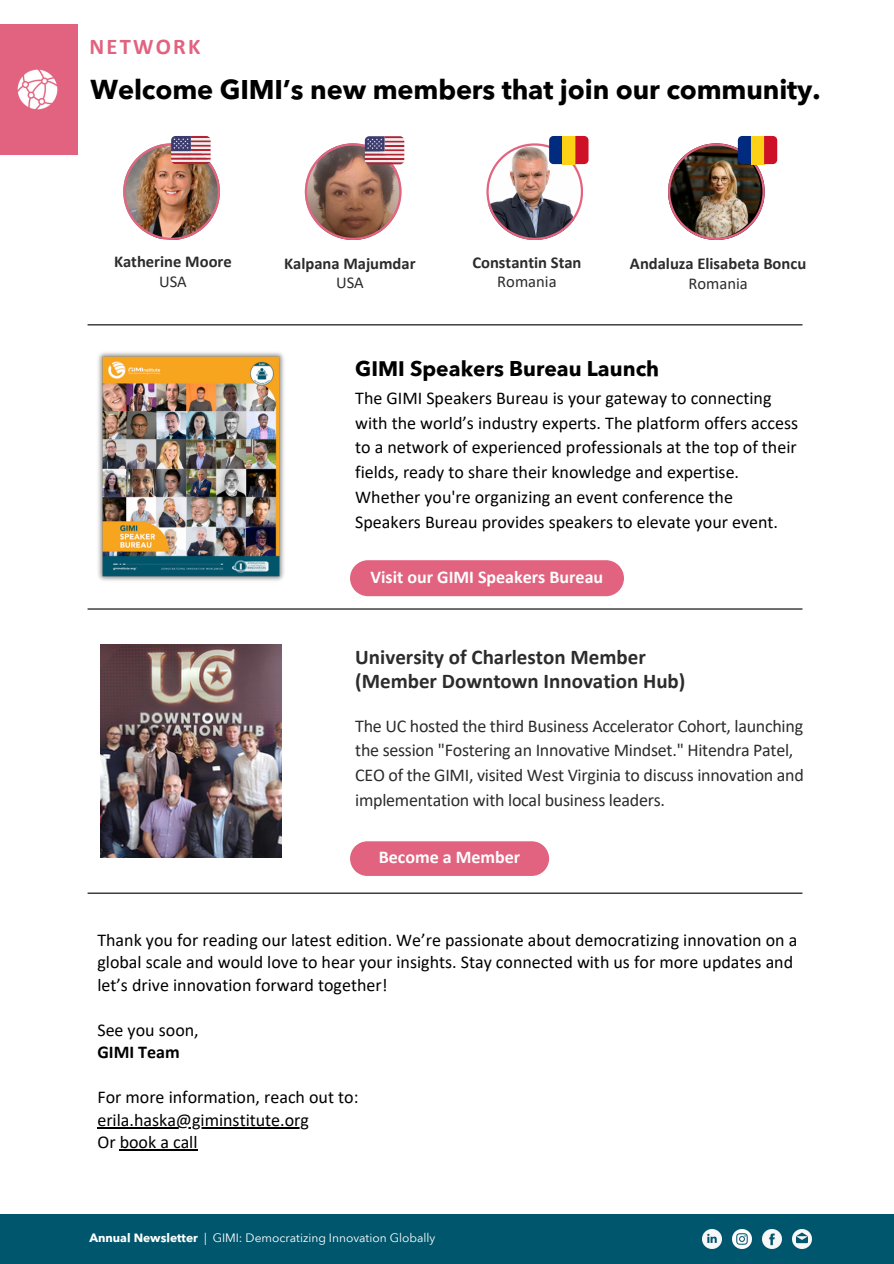
<style>
.page{position:relative;width:894px;height:1264px;background:#fff}
.page>*{position:absolute;margin:0;border:0;box-sizing:border-box;transform-origin:0 0}
.t1{font:700 27px "Avenir Next Arabic";letter-spacing:-.005em;color:#000}
.t2{font:700 22.5px "Calibri";letter-spacing:.1em;color:#e1637f}
.t3{font:700 21px/23.7px "Calibri";color:#2c2c2c}
.t4{font:700 21px "Avenir Next Arabic";color:#000}
.t5{font:18px/24.8px "Calibri";color:#000}
.t6{font:18px/24.8px "Calibri";letter-spacing:-.015em;color:#2c2c2c}
.t7{font:700 18px "Calibri";color:#fff}
.t8{font:700 16.65px "Calibri";color:#2c2c2c}
.t9{font:16.65px "Calibri";color:#2c2c2c}
.t10{font:700 16.5px "Calibri";color:#2c2c2c}
.t11{font:16.5px "Calibri";color:#2c2c2c}
.t12{font:12px "Avenir Next Arabic";color:#fff}
.s1{font-weight:700}
</style>
<div class="page">
<div style="left:0;top:1214px;width:893px;height:49px;background:#00566c"></div>
<img style="left:702px;top:1229px;width:19px;height:19px">
<img style="left:762px;top:1229px;width:19px;height:19px">
<img style="left:792px;top:1229px;width:19px;height:19px">
<img style="left:732px;top:1229px;width:19px;height:19px">
<div style="left:350px;top:560px;width:273px;height:36px;background:#e1637f;border-radius:18px"></div>
<hr style="left:87px;top:608px;width:715px;height:1px;background:#000">
<img style="left:98px;top:352px;width:186px;height:229px">
<hr style="left:97px;top:1126px;width:212px;height:2px;background:#000">
<hr style="left:129px;top:1149px;width:68px;height:1px;background:#000">
<img style="left:305px;top:136px;width:99px;height:104px">
<img style="left:123px;top:136px;width:96px;height:104px">
<img style="left:486px;top:136px;width:102px;height:104px">
<hr style="left:87px;top:324px;width:715px;height:1px;background:#000">
<img style="left:668px;top:136px;width:109px;height:104px">
<div style="left:0;top:24px;width:77px;height:131px;background:#e1637f"></div>
<img style="left:17px;top:69px;width:41px;height:41px">
<hr style="left:87px;top:892px;width:715px;height:1px;background:#000">
<div style="left:350px;top:841px;width:199px;height:35px;background:#e1637f"></div>
<img style="left:101px;top:644px;width:180px;height:214px">
<p class="t2" style="left:89px;top:37px;width:112px">NETWORK</p>
<p class="t1" style="left:90px;top:74px;width:731px">Welcome GIMI’s new members that join our community.</p>
<p class="t10" style="left:114px;top:254px;width:119px">Katherine Moore</p>
<h5 class="t11" style="left:159px;top:274px;width:29px">USA</h5>
<p class="t8" style="left:284px;top:256px;width:133px">Kalpana Majumdar</p>
<h5 class="t9" style="left:336px;top:276px;width:29px">USA</h5>
<h3 class="t10" style="left:472px;top:255px;width:111px">Constantin Stan</h3>
<h5 class="t11" style="left:497px;top:275px;width:61px">Romania</h5>
<p class="t8" style="left:629px;top:256px;width:178px">Andaluza Elisabeta Boncu</p>
<p class="t9" style="left:688px;top:276px;width:61px">Romania</p>
<h5 class="t4" style="left:355px;top:356px;width:305px">GIMI Speakers Bureau Launch</h5>
<h5 class="t5" style="left:355px;top:387px;width:444px">The GIMI Speakers Bureau is your gateway to connecting with the world’s industry experts. The platform offers access to a network of experienced professionals at the top of their fields, ready to share their knowledge and expertise.<br>Whether you're organizing an event conference the Speakers Bureau provides speakers to elevate your event.</h5>
<p class="t7" style="left:370px;top:569px;width:234px">Visit our GIMI Speakers Bureau</p>
<p class="t3" style="left:355px;top:647px;width:331px">University of Charleston Member (Member Downtown Innovation Hub)</p>
<h3 class="t6" style="left:355px;top:714px;width:450px">The UC hosted the third Business Accelerator Cohort, launching the session "Fostering an Innovative Mindset." Hitendra Patel, CEO of the GIMI, visited West Virginia to discuss innovation and implementation with local business leaders.</h3>
<h5 class="t7" style="left:378px;top:849px;width:143px">Become a Member</h5>
<p class="t5" style="left:97px;top:930px;width:701px;line-height:22.5px">Thank you for reading our latest edition. We’re passionate about democratizing innovation on a global scale and would love to hear your insights. Stay connected with us for more updates and let’s drive innovation forward together!</p>
<p class="t5" style="left:97px;top:1020px;width:103px;line-height:22.5px">See you soon,<br><span class="s1">GIMI Team</span></p>
<p class="t5" style="left:97px;top:1086px;width:262px">For more information, reach out to:</p>
<p class="t5" style="left:97px;top:1110px;width:213px;line-height:22.5px">erila.haska@giminstitute.org<br>Or book a call</p>
<h5 class="t12" style="left:89px;top:1230px;width:347px"><span class="s1">Annual Newsletter</span> | GIMI: Democratizing Innovation Globally</h5>
</div>
